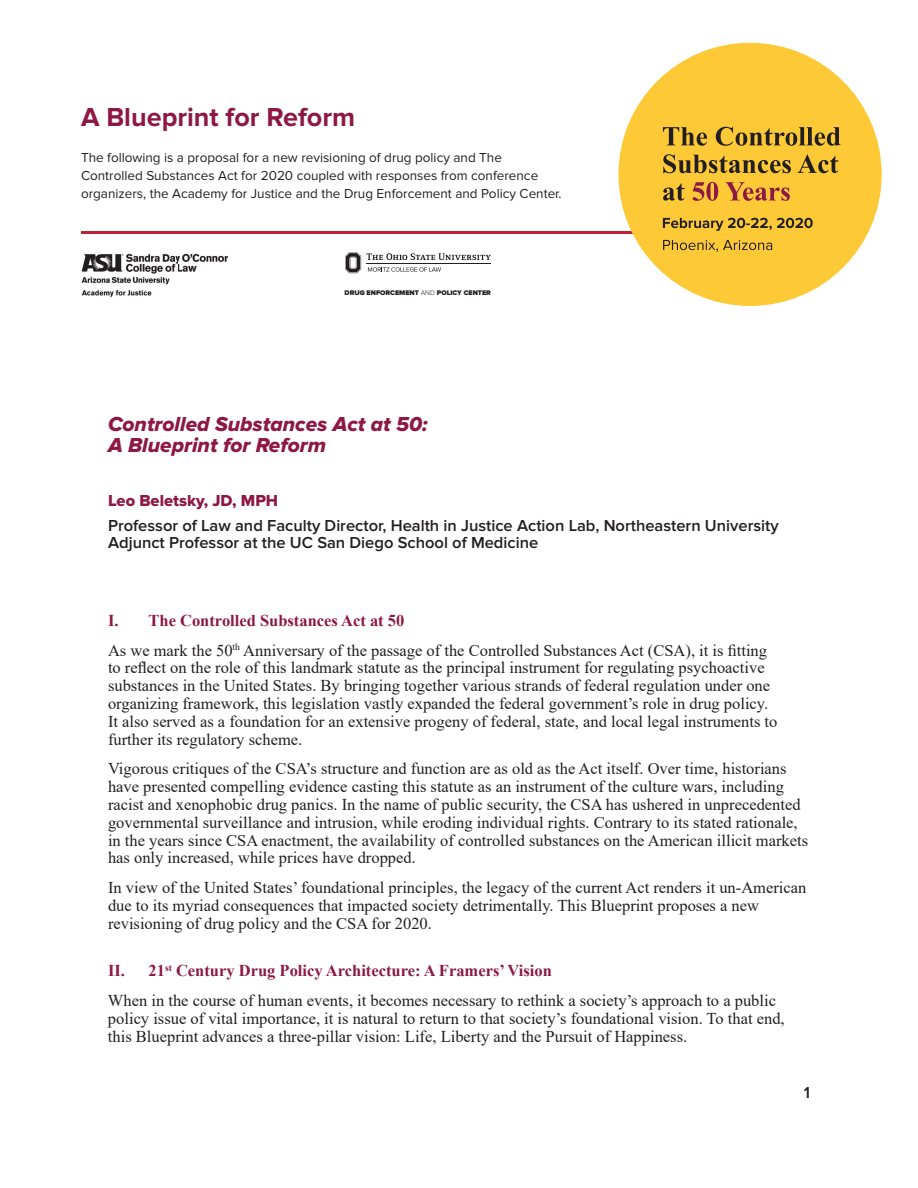
<style>
.page{position:relative;width:918px;height:1188px;background:#fff}
.page>*{position:absolute;margin:0;border:0;box-sizing:border-box;transform-origin:0 0}
.t1{font:700 27px "Proxima Nova";color:#8d1845}
.t2{font:21px/21px "Proxima Nova Extrabld It";color:#8d1845}
.t3{font:16.5px/17.9px "Times New Roman";color:#231f20}
.t4{font:600 16.5px/17.9px "Proxima Nova";color:#231f20}
.t5{font:16.5px "Proxima Nova Extrabld";color:#8d1845}
.t6{font:13.5px/18px "Proxima Nova";color:#231f20}
.t7{font:900 6.9px "Proxima Nova";color:#231f20}
.s1{font-weight:300}
.s2{font-weight:700;color:#8d1845}
</style>
<div class="page">
<hr style="left:81px;top:232px;width:555px;height:2px;background:#c22033">
<div style="left:618px;top:43px;width:264px;height:263px;background:#fdc937;border-radius:50%"></div>
<svg style="left:693px;top:182px;width:97px;height:19px"></svg>
<svg style="left:663px;top:183px;width:22px;height:18px"></svg>
<svg style="left:663px;top:154px;width:175px;height:19px"></svg>
<svg style="left:663px;top:127px;width:178px;height:19px"></svg>
<svg style="left:663px;top:240px;width:109px;height:12px"></svg>
<svg style="left:663px;top:218px;width:150px;height:13px"></svg>
<img style="left:81px;top:253px;width:147px;height:43px">
<svg style="left:345px;top:252px;width:146px;height:21px"></svg>
<h1 class="t1" style="left:81px;top:101px;width:276px">A Blueprint for Reform</h1>
<p class="t6" style="left:81px;top:149px;width:482px">The following is a proposal for a new revisioning of drug policy and The<br>Controlled Substances Act for 2020 coupled with responses from conference organizers, the Academy for Justice and the Drug Enforcement and Policy Center.</p>
<p class="t7" style="left:345px;top:289px;width:148px">DRUG ENFORCEMENT <span class="s1">AND</span> POLICY CENTER</p>
<p class="t2" style="left:108px;top:414px;width:321px">Controlled Substances Act at 50:<br>A Blueprint for Reform</p>
<p class="t5" style="left:108px;top:491px;width:172px">Leo Beletsky, JD, MPH</p>
<p class="t4" style="left:108px;top:516px;width:672px">Professor of Law and Faculty Director, Health in Justice Action Lab, Northeastern University<br>Adjunct Professor at the UC San Diego School of Medicine</p>
<p class="t3" style="left:108px;top:605px;width:661px;line-height:29.8px"><span class="s2">I. The Controlled Substances Act at 50<br></span>As we mark the 50<sup>th</sup> Anniversary of the passage of the Controlled Substances Act (CSA), it is fitting</p>
<p class="t3" style="left:108px;top:658px;width:671px">to reflect on the role of this landmark statute as the principal instrument for regulating psychoactive substances in the United States. By bringing together various strands of federal regulation under one organizing framework, this legislation vastly expanded the federal government’s rol e in drug policy.<br>It also served as a foundation for an extensive progeny of federal, state, and local legal instruments to further its regulatory scheme.</p>
<p class="t3" style="left:108px;top:759px;width:702px">Vigorous critiques of the CSA’s structure and function are as old as the Act itself. Over time, historians have presented compelling evidence casting this statute as an instrument of the culture wars, including racist and xenophobic drug panics. In the name of public security, the CSA has ushered in unprecedented governmental surveillance and intrusion, while eroding individual rights. Contrary to its stated rationale, in the years since CSA enactment, the availability of controlled substances on the American illicit markets has only increased, while prices have dropped.</p>
<p class="t3" style="left:108px;top:878px;width:700px">In view of the United States’ foundational principles, the legacy of the current Act renders it un-American due to its myriad consequences that impacted society detrimentally. This Blueprint proposes a new revisioning of drug policy and the CSA for 2020.</p>
<p class="t3" style="left:108px;top:955px;width:670px;line-height:29.8px"><span class="s2">II. 21</span><sup>st</sup> <span class="s2">Century Drug Policy Architecture: A Framers’ Vision<br></span>When in the course of human events, it becomes necessary to rethink a society’s approach to a public</p>
<p class="t3" style="left:108px;top:1009px;width:678px">policy issue of vital importance, it is natural to return to that society’s foundational vision. To that end, this Blueprint advances a three-pillar vision: Life, Liberty and the Pursuit of Happiness.</p>
<p class="t4" style="left:804px;top:1084px;width:8px">1</p>
</div>
